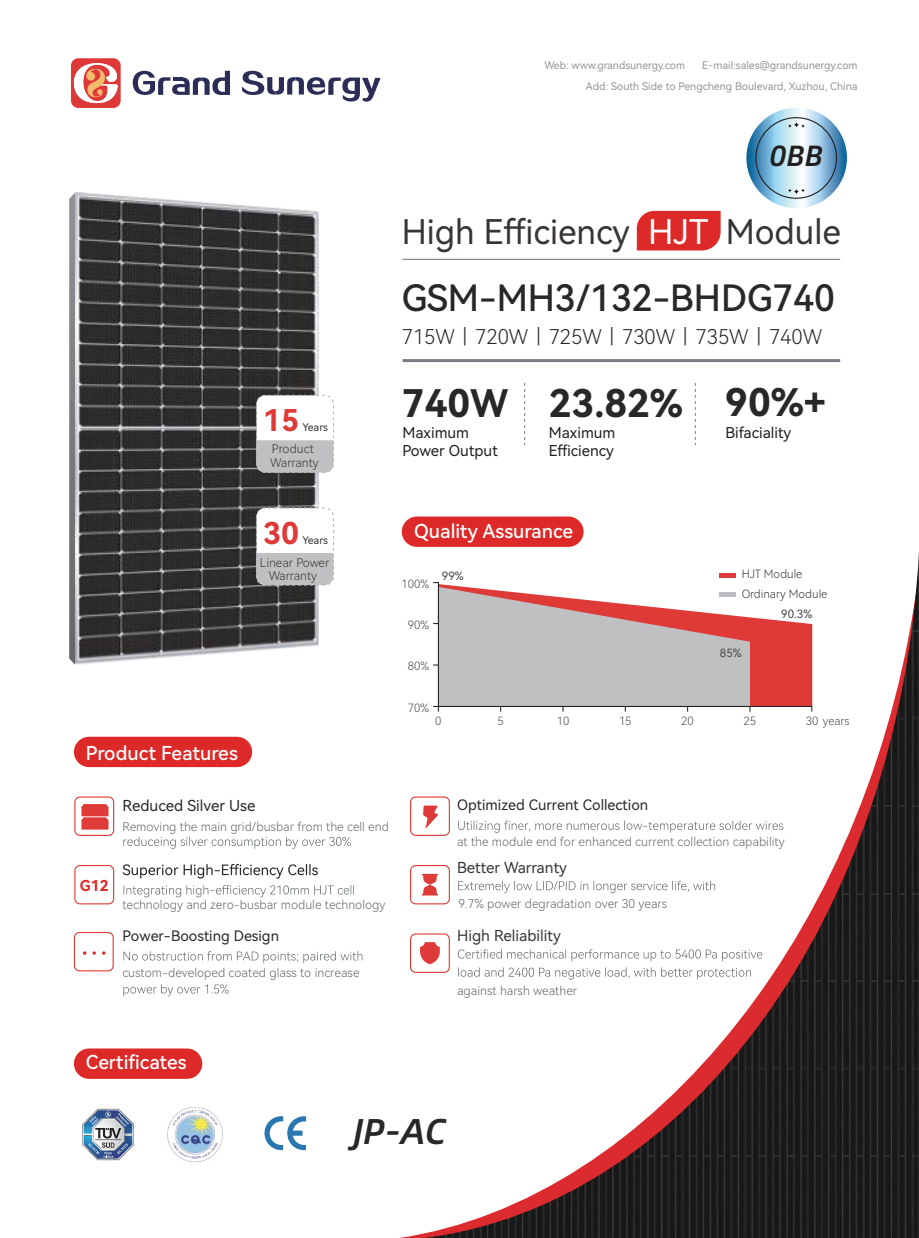
<style>
.page{position:relative;width:919px;height:1238px;background:#fff}
.page>*{position:absolute;margin:0;border:0;box-sizing:border-box;transform-origin:0 0}
.t1{font:37.95px "Harmony OS Sans SC Bold";color:#272929}
.t2{font:36.3px "Harmony OS Sans SC Medium";color:#272929}
.t3{font:italic 500 35.85px "Alibaba Sans";color:#272929}
.t4{font:34.05px "Harmony OS Sans SC";color:#393535}
.t5{font:30px "Harmony OS Sans SC Bold";color:#de3a38}
.t6{font:italic 500 29.25px "Alibaba Sans";color:#241f1f}
.t7{font:20.25px "Harmony OS Sans SC Light";color:#272929}
.t8{font:19.2px "Harmony OS Sans SC Medium";color:#fff}
.t9{font:15.15px "Harmony OS Sans SC";color:#393535}
.t10{font:15.15px "Harmony OS Sans SC";color:#272929}
.t11{font:15px/18px "Harmony OS Sans SC";color:#241f1f}
.t12{font:15px "Harmony OS Sans SC Bold";color:#dd2927}
.t13{font:14.4px "Harmony OS Sans SC";color:#272929}
.t14{font:12.15px "Harmony OS Sans SC Light";color:#60666a}
.t15{font:12.15px "Harmony OS Sans SC Light";color:#656365}
.t16{font:12px/13.5px "Harmony OS Sans SC Light";color:#393535}
.t17{font:11.4px "Harmony OS Sans SC Light";color:#4e4b4c}
.t18{font:11.4px/20px "Harmony OS Sans SC Light";color:#393535}
.t19{font:11.4px "Harmony OS Sans SC";color:#4e4b4c}
.t20{font:10.5px/21px "Harmony OS Sans SC";color:#969698;text-align:right}
.t21{font:10.5px "Harmony OS Sans SC";color:#393535}
.s1{color:#fff}
</style>
<div class="page">
<svg style="left:69px;top:193px;width:6px;height:471px;background:#808185"></svg>
<img style="left:75px;top:193px;width:243px;height:471px">
<hr style="left:402px;top:259px;width:438px;height:1px;background:#7a7f85">
<hr style="left:402px;top:359px;width:438px;height:3px;background:#7a7f85">
<svg style="left:524px;top:383px;width:1px;height:62px"></svg>
<svg style="left:694px;top:383px;width:1px;height:62px"></svg>
<img style="left:167px;top:1107px;width:56px;height:56px">
<svg style="left:83px;top:1108px;width:51px;height:52px"></svg>
<svg style="left:264px;top:1116px;width:42px;height:34px"></svg>
<svg style="left:133px;top:71px;width:97px;height:24px"></svg>
<svg style="left:242px;top:71px;width:138px;height:31px"></svg>
<svg style="left:71px;top:58px;width:50px;height:50px"></svg>
<div style="left:402px;top:516px;width:181px;height:31px;background:#dd2927;border-radius:15px"></div>
<div style="left:256px;top:508px;width:77px;height:77px;background:#fff;border-radius:8px"></div>
<div style="left:256px;top:507px;width:78px;height:78px;border:1px dashed #babac3;border-radius:8px"></div>
<div style="left:256px;top:395px;width:77px;height:77px;background:#fff;border-radius:8px"></div>
<div style="left:256px;top:395px;width:78px;height:78px;border:1px dashed #babac3;border-radius:8px"></div>
<div style="left:256px;top:440px;width:77px;height:32px;background:#c0bfc1"></div>
<div style="left:256px;top:553px;width:77px;height:32px;background:#c0bfc1"></div>
<div style="left:74px;top:736px;width:178px;height:31px;background:#dd2927;border-radius:15px"></div>
<div style="left:74px;top:1048px;width:128px;height:30px;background:#dd2927;border-radius:15px"></div>
<svg style="left:746px;top:108px;width:100px;height:100px;background:#99c3db"></svg>
<svg style="left:788px;top:189px;width:16px;height:5px"></svg>
<svg style="left:788px;top:122px;width:16px;height:6px"></svg>
<div style="left:755px;top:117px;width:82px;height:82px;border:1px solid #222020;border-radius:50%"></div>
<img style="left:424px;top:569px;width:494px;height:668px">
<div style="left:636px;top:211px;width:84px;height:39px;background:#dd2927"></div>
<div style="left:410px;top:796px;width:40px;height:39px;border:1px solid #de3a38;border-radius:5px"></div>
<svg style="left:423px;top:805px;width:15px;height:24px"></svg>
<div style="left:410px;top:933px;width:40px;height:39px;border:1px solid #de3a38;border-radius:5px"></div>
<svg style="left:420px;top:942px;width:20px;height:22px"></svg>
<div style="left:410px;top:864px;width:40px;height:40px;border:1px solid #de3a38;border-radius:5px"></div>
<svg style="left:422px;top:873px;width:16px;height:22px"></svg>
<div style="left:74px;top:931px;width:40px;height:40px;border:1px solid #de3a38;border-radius:5px"></div>
<div style="left:74px;top:796px;width:40px;height:39px;border:1px solid #de3a38;border-radius:5px"></div>
<div style="left:74px;top:864px;width:40px;height:40px;border:1px solid #de3a38;border-radius:5px"></div>
<svg style="left:123px;top:864px;width:195px;height:14px"></svg>
<svg style="left:123px;top:885px;width:231px;height:12px"></svg>
<svg style="left:123px;top:836px;width:228px;height:12px"></svg>
<svg style="left:458px;top:820px;width:325px;height:12px"></svg>
<svg style="left:123px;top:951px;width:239px;height:12px"></svg>
<svg style="left:123px;top:984px;width:106px;height:12px"></svg>
<svg style="left:81px;top:804px;width:27px;height:25px"></svg>
<svg style="left:458px;top:880px;width:257px;height:13px"></svg>
<svg style="left:458px;top:949px;width:304px;height:12px"></svg>
<svg style="left:458px;top:967px;width:293px;height:12px"></svg>
<p class="t20" style="left:586px;top:55px;width:273px">E-mail:sales@grandsunergy.com<br>Add: South Side to Pengcheng Boulevard, Xuzhou, China</p>
<p class="t20" style="left:544px;top:55px;width:142px">Web: www.grandsunergy.com</p>
<h3 class="t6" style="left:769px;top:133px;width:55px">0BB</h3>
<h3 class="t4" style="left:402px;top:208px;width:440px">High Efficiency <span class="s1">HJT</span> Module</h3>
<h2 class="t2" style="left:402px;top:273px;width:434px">GSM-MH3/132-BHDG740</h2>
<h3 class="t5" style="left:263px;top:399px;width:38px">15</h3>
<p class="t21" style="left:302px;top:419px;width:27px">Years</p>
<p class="t16" style="left:270px;top:442px;width:50px">Product<br>Warranty</p>
<h3 class="t7" style="left:402px;top:323px;width:422px">715W丨720W丨725W丨730W丨735W丨740W</h3>
<h1 class="t1" style="left:402px;top:377px;width:282px">740W 23.82%</h1>
<h1 class="t1" style="left:725px;top:376px;width:102px">90%+</h1>
<p class="t11" style="left:402px;top:423px;width:97px">Maximum<br>Power Output</p>
<p class="t11" style="left:548px;top:423px;width:68px">Maximum<br>Efficiency</p>
<p class="t11" style="left:725px;top:423px;width:68px">Bifaciality</p>
<h3 class="t5" style="left:263px;top:512px;width:38px">30</h3>
<p class="t21" style="left:302px;top:532px;width:27px">Years</p>
<p class="t16" style="left:260px;top:555px;width:71px;text-align:center">Linear Power<br>Warranty</p>
<h3 class="t8" style="left:86px;top:739px;width:153px">Product Features</h3>
<h3 class="t8" style="left:414px;top:517px;width:160px">Quality Assurance</h3>
<p class="t17" style="left:401px;top:575px;width:29px">100%</p>
<p class="t17" style="left:408px;top:616px;width:23px">90%</p>
<p class="t17" style="left:408px;top:658px;width:23px">80%</p>
<p class="t17" style="left:408px;top:699px;width:23px">70%</p>
<p class="t19" style="left:442px;top:568px;width:23px">99%</p>
<p class="t18" style="left:741px;top:563px;width:87px">HJT Module<br>Ordinary Module</p>
<p class="t19" style="left:719px;top:645px;width:23px">85%</p>
<p class="t19" style="left:781px;top:605px;width:32px">90.3%</p>
<p class="t17" style="left:435px;top:713px;width:8px">0</p>
<p class="t17" style="left:497px;top:713px;width:8px">5</p>
<p class="t17" style="left:556px;top:713px;width:14px">10</p>
<p class="t17" style="left:619px;top:713px;width:14px">15</p>
<p class="t17" style="left:681px;top:713px;width:14px">20</p>
<p class="t17" style="left:743px;top:713px;width:14px">25</p>
<p class="t17" style="left:805px;top:713px;width:45px">30 years</p>
<p class="t10" style="left:122px;top:795px;width:134px">Reduced Silver Use</p>
<p class="t14" style="left:122px;top:818px;width:268px">Removing the main grid/busbar from the cell end</p>
<p class="t12" style="left:80px;top:874px;width:30px">G12</p>
<p class="t14" style="left:122px;top:896px;width:264px">technology and zero-busbar module technology</p>
<p class="t13" style="left:122px;top:926px;width:158px">Power-Boosting Design</p>
<p class="t14" style="left:122px;top:964px;width:238px">custom-developed coated glass to increase</p>
<p class="t13" style="left:457px;top:795px;width:192px">Optimized Current Collection</p>
<p class="t14" style="left:457px;top:833px;width:329px">at the module end for enhanced current collection capability</p>
<p class="t9" style="left:457px;top:856px;width:111px">Better Warranty</p>
<p class="t14" style="left:458px;top:895px;width:210px">9.7% power degradation over 30 years</p>
<p class="t9" style="left:457px;top:924px;width:105px">High Reliability</p>
<p class="t15" style="left:457px;top:981px;width:122px">against harsh weather</p>
<h3 class="t8" style="left:86px;top:1049px;width:102px">Certificates</h3>
<h3 class="t3" style="left:353px;top:1102px;width:94px">JP-AC</h3>
</div>
